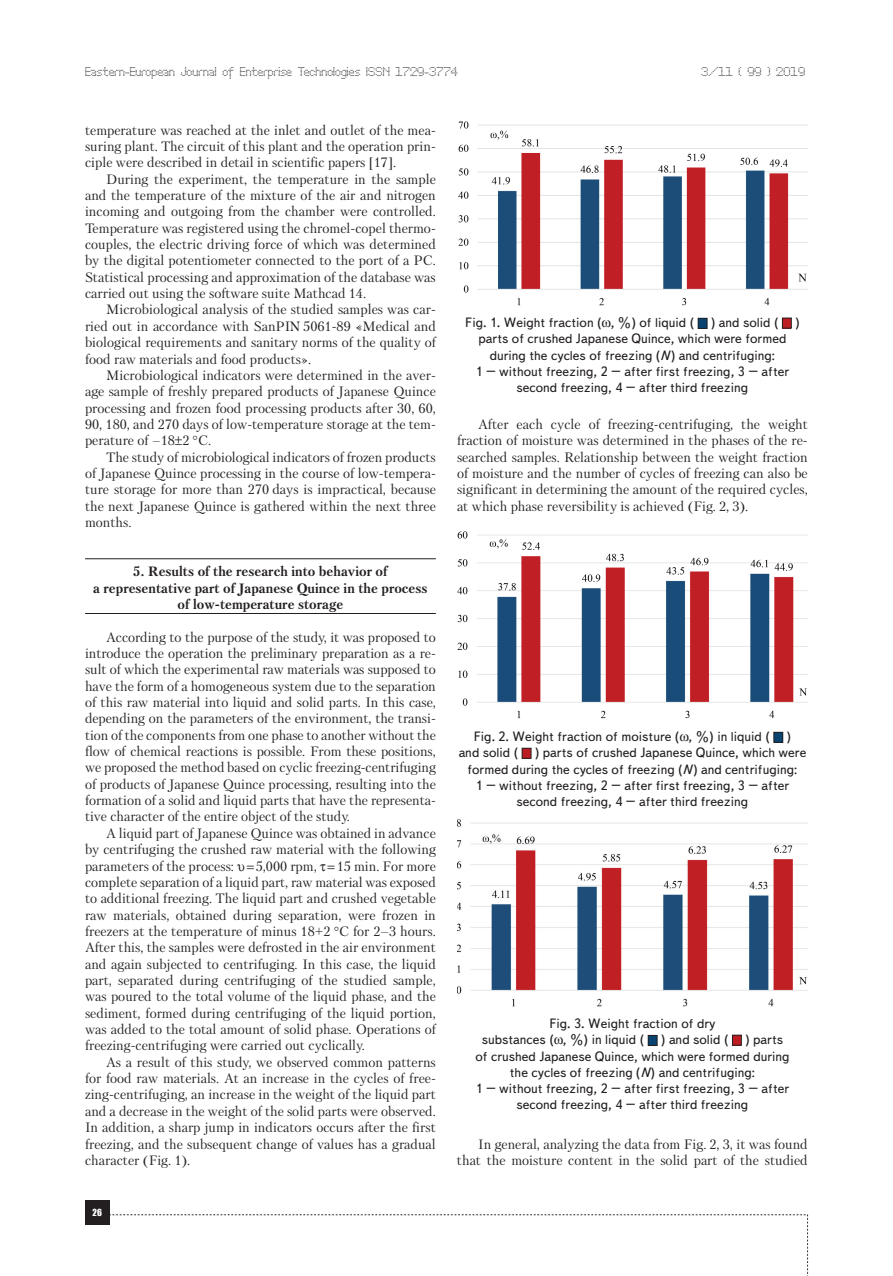
<style>
.page{position:relative;width:893px;height:1276px;background:#fff}
.page>*{position:absolute;margin:0;border:0;box-sizing:border-box;transform-origin:0 0}
.t1{font:13.5px/16.4px "Petersburg C";color:#231f20;text-align:justify}
.t2{font:13.5px/16.2px "Text Book C";color:#231f20;text-align:center}
.t3{font:700 13.5px/16.4px "Petersburg C";color:#231f20;text-align:center}
.t4{font:12px "Perfo C";letter-spacing:.015em;color:#231f20}
.t5{font:9px "Impact";color:#fff}
.s1{font-style:italic}
</style>
<div class="page">
<div style="left:85px;top:1200px;width:24px;height:24px;background:#231f20"></div>
<svg style="left:109px;top:1214px;width:699px;height:62px"></svg>
<hr style="left:85px;top:558px;width:351px;height:1px;background:#231f20">
<hr style="left:85px;top:613px;width:351px;height:1px;background:#231f20">
<img style="left:458px;top:121px;width:350px;height:185px">
<div style="left:698px;top:318px;width:9px;height:10px;background:#094370"></div>
<div style="left:698px;top:318px;width:9px;height:11px;border:1px solid #231f20"></div>
<div style="left:782px;top:318px;width:9px;height:10px;background:#bc1d22"></div>
<div style="left:782px;top:318px;width:10px;height:10px;border:1px solid #231f20"></div>
<img style="left:457px;top:531px;width:351px;height:188px">
<div style="left:774px;top:732px;width:9px;height:10px;background:#094370"></div>
<div style="left:773px;top:732px;width:10px;height:11px;border:1px solid #231f20"></div>
<div style="left:522px;top:748px;width:9px;height:10px;background:#bc1d22"></div>
<div style="left:522px;top:748px;width:9px;height:10px;border:1px solid #231f20"></div>
<img style="left:457px;top:819px;width:351px;height:188px">
<div style="left:648px;top:1035px;width:9px;height:10px;background:#094370"></div>
<div style="left:648px;top:1035px;width:9px;height:11px;border:1px solid #231f20"></div>
<div style="left:732px;top:1035px;width:9px;height:10px;background:#bc1d22"></div>
<div style="left:732px;top:1034px;width:10px;height:11px;border:1px solid #231f20"></div>
<p class="t4" style="left:85px;top:65px;width:374px">Eastern-European Journal of Enterprise Technologies ISSN 1729-3774</p>
<p class="t4" style="left:701px;top:65px;width:105px">3/11 ( 99 ) 2019</p>
<p class="t1" style="left:85px;top:122px;width:352px">temperature was reached at the inlet and outlet of the mea&shy;suring plant. The circuit of this plant and the operation prin&shy;ciple were described in detail in scientific papers [17].</p>
<p class="t1" style="left:85px;top:171px;width:352px;text-indent:21px">During the experiment, the temperature in the sample and the temperature of the mixture of the air and nitrogen incoming and outgoing from the chamber were controlled.<br>Temperature was registered using the chromel-copel thermo&shy;couples, the electric driving force of which was determined by the digital potentiometer connected to the port of a PC.<br>Statistical processing and approximation of the database was carried out using the software suite Mathcad 14.</p>
<p class="t1" style="left:85px;top:301px;width:352px;text-indent:21px">Microbiological analysis of the studied samples was car&shy;ried out in accordance with SanPIN 5061-89 «Medical and biological requirements and sanitary norms of the quality of food raw materials and food products».</p>
<p class="t1" style="left:85px;top:367px;width:352px;text-indent:21px">Microbiological indicators were determined in the aver&shy;age sample of freshly prepared products of Japanese Quince processing and frozen food processing products after 30, 60, 90, 180, and 270 days of low-temperature storage at the tem&shy;perature of –18 2 С.</p>
<p class="t1" style="left:85px;top:448px;width:352px;text-indent:21px">The study of microbiological indicators of frozen products of Japanese Quince processing in the course of low-tempera&shy;ture storage for more than 270 days is impractical, because the next Japanese Quince is gathered within the next three months.</p>
<p class="t3" style="left:93px;top:563px;width:336px">5. Results of the research into behavior of<br>a representative part of Japanese Quince in the process of low-temperature storage</p>
<p class="t1" style="left:85px;top:628px;width:352px;text-indent:21px">According to the purpose of the study, it was proposed to introduce the operation the preliminary preparation as a re&shy;sult of which the experimental raw materials was supposed to have the form of a homogeneous system due to the separation of this raw material into liquid and solid parts. In this case, depending on the parameters of the environment, the transi&shy;tion of the components from one phase to another without the flow of chemical reactions is possible. From these positions, we proposed the method based on cyclic freezing-centrifuging of products of Japanese Quince processing, resulting into the formation of a solid and liquid parts that have the representa&shy;tive character of the entire object of the study.</p>
<p class="t1" style="left:85px;top:824px;width:352px;text-indent:21px">A liquid part of Japanese Quince was obtained in advance by centrifuging the crushed raw material with the following parameters of the process:</p>
<p class="t1" style="left:85px;top:857px;width:352px;text-indent:252px">15 min. For more complete separation of a liquid part, raw material was exposed to additional freezing. The liquid part and crushed vegetable raw materials, obtained during separation, were frozen in freezers at the temperature of minus 18+2 С for 2–3 hours.<br>After this, the samples were defrosted in the air environment and again subjected to centrifuging. In this case, the liquid part, separated during centrifuging of the studied sample, was poured to the total volume of the liquid phase, and the sediment, formed during centrifuging of the liquid portion, was added to the total amount of solid phase. Operations of freezing-centrifuging were carried out cyclically.</p>
<p class="t1" style="left:85px;top:1053px;width:352px;text-align:left;text-indent:21px">As a result of this study, we observed common patterns for food raw materials. At an increase in the cycles of free&shy;zing-centrifuging, an increase in the weight of the liquid part and a decrease in the weight of the solid parts were observed.<br>In addition, a sharp jump in indicators occurs after the first freezing, and the subsequent change of values has a gradual character (Fig. 1).</p>
<p class="t1" style="left:256px;top:857px;width:63px">5,000 rpm,</p>
<p class="t5" style="left:92px;top:1205px;width:11px">26</p>
<p class="t2" style="left:465px;top:315px;width:230px">Fig. 1. Weight fraction ( , %) of liquid (</p>
<p class="t2" style="left:711px;top:315px;width:69px">) and solid (</p>
<p class="t2" style="left:795px;top:315px;width:6px">)</p>
<p class="t2" style="left:475px;top:331px;width:315px">parts of crushed Japanese Quince, which were formed during the cycles of freezing (<span class="s1">N</span>) and centrifuging:<br>1 – without freezing, 2 – after first freezing, 3 – after second freezing, 4 – after third freezing</p>
<p class="t1" style="left:457px;top:416px;width:352px;text-indent:21px">After each cycle of freezing-centrifuging, the weight fraction of moisture was determined in the phases of the re&shy;searched samples. Relationship between the weight fraction of moisture and the number of cycles of freezing can also be significant in determining the amount of the required cycles, at which phase reversibility is achieved (Fig. 2, 3).</p>
<p class="t2" style="left:474px;top:728px;width:297px">Fig. 2. Weight fraction of moisture ( , %) in liquid (</p>
<p class="t2" style="left:787px;top:728px;width:6px">)</p>
<p class="t2" style="left:459px;top:745px;width:61px">and solid (</p>
<p class="t2" style="left:535px;top:745px;width:273px">) parts of crushed Japanese Quince, which were</p>
<p class="t2" style="left:467px;top:761px;width:332px">formed during the cycles of freezing (<span class="s1">N</span>) and centrifuging:</p>
<p class="t2" style="left:475px;top:777px;width:315px">1 – without freezing, 2 – after first freezing, 3 – after</p>
<p class="t2" style="left:517px;top:793px;width:233px">second freezing, 4 – after third freezing</p>
<p class="t2" style="left:482px;top:1015px;width:235px;text-align:left;text-indent:68px">Fig. 3. Weight fraction of dry substances ( , %) in liquid (</p>
<p class="t2" style="left:661px;top:1031px;width:69px">) and solid (</p>
<p class="t2" style="left:745px;top:1031px;width:39px">) parts</p>
<p class="t2" style="left:475px;top:1048px;width:316px">of crushed Japanese Quince, which were formed during</p>
<p class="t2" style="left:510px;top:1064px;width:247px">the cycles of freezing (<span class="s1">N</span>) and centrifuging:</p>
<p class="t2" style="left:475px;top:1080px;width:315px">1 – without freezing, 2 – after first freezing, 3 – after</p>
<p class="t2" style="left:517px;top:1096px;width:233px">second freezing, 4 – after third freezing</p>
<p class="t1" style="left:457px;top:1135px;width:352px;text-align:right">In general, analyzing the data from Fig. 2, 3, it was found that the moisture content in the solid part of the studied</p>
</div>
